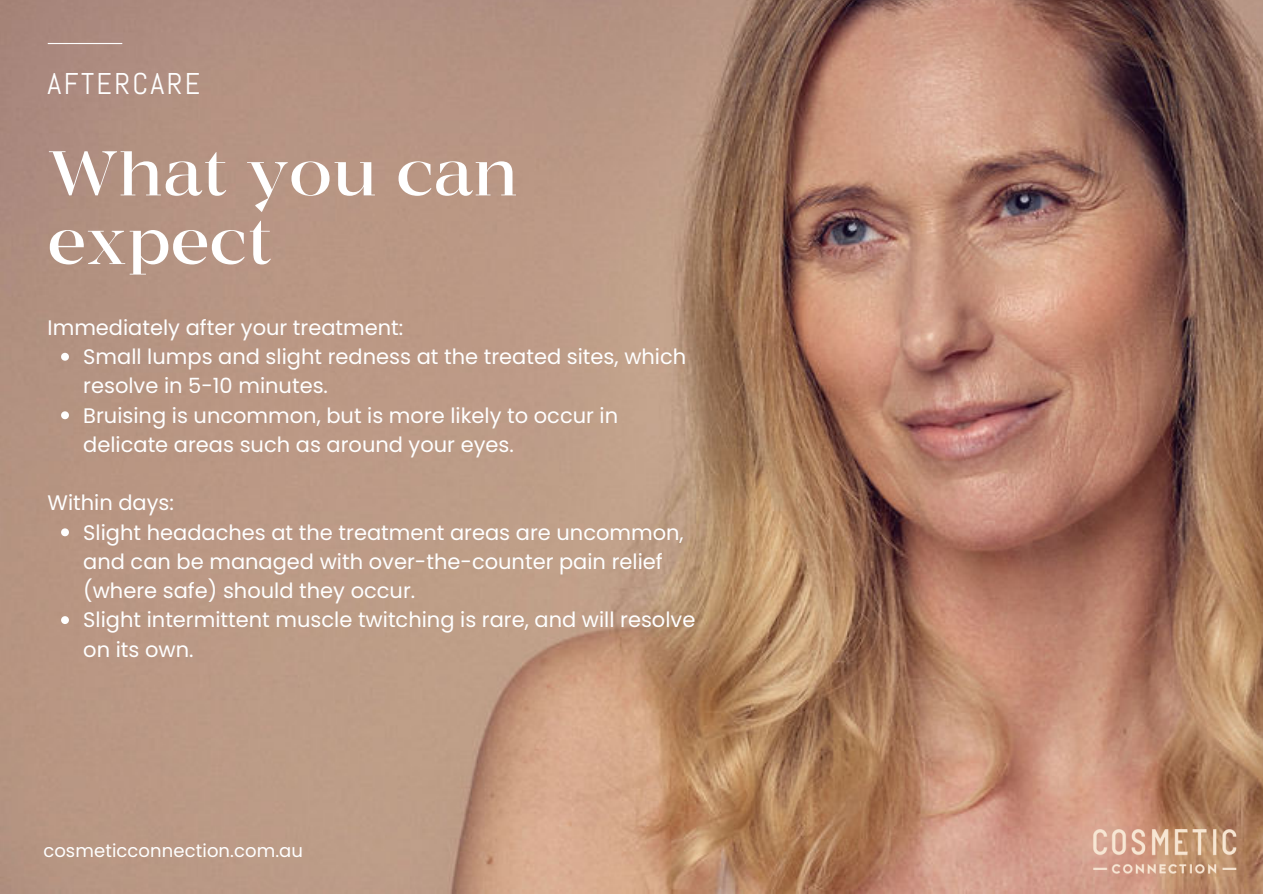
<style>
.page{position:relative;width:1263px;height:894px;background:#fff}
.page>*{position:absolute;margin:0;border:0;box-sizing:border-box;transform-origin:0 0}
.t1{font:300 63px/68.6px "MADE Coachella";color:#fff}
.t2{font:30px "Abel";letter-spacing:.08em;color:#fff}
.t3{font:21px/29.2px "Poppins";color:#fff}
.t4{font:18px "Poppins";letter-spacing:.005em;color:#fff}
</style>
<div class="page">
<img style="left:0;top:0;width:1263px;height:893px">
<hr style="left:48px;top:43px;width:74px;height:1px;background:#fff">
<svg style="left:61px;top:353px;width:8px;height:7px"></svg>
<svg style="left:61px;top:411px;width:8px;height:8px"></svg>
<svg style="left:61px;top:528px;width:8px;height:8px"></svg>
<svg style="left:61px;top:616px;width:8px;height:8px"></svg>
<img style="left:1067px;top:803px;width:195px;height:89px">
<p class="t2" style="left:48px;top:64px;width:154px">AFTERCARE</p>
<p class="t1" style="left:48px;top:141px;width:472px">What you can expect</p>
<p class="t3" style="left:48px;top:313px;width:357px">Immediately after your treatment:</p>
<p class="t3" style="left:83px;top:342px;width:604px">Small lumps and slight redness at the treated sites, which resolve in 5-10 minutes.</p>
<p class="t3" style="left:83px;top:400px;width:536px">Bruising is uncommon, but is more likely to occur in delicate areas such as around your eyes.</p>
<p class="t3" style="left:48px;top:488px;width:128px">Within days:</p>
<p class="t3" style="left:83px;top:517px;width:602px">Slight headaches at the treatment areas are uncommon, and can be managed with over-the-counter pain relief (where safe) should they occur.</p>
<p class="t3" style="left:83px;top:605px;width:614px">Slight intermittent muscle twitching is rare, and will resolve on its own.</p>
<p class="t4" style="left:43px;top:838px;width:261px">cosmeticconnection.com.au</p>
</div>
